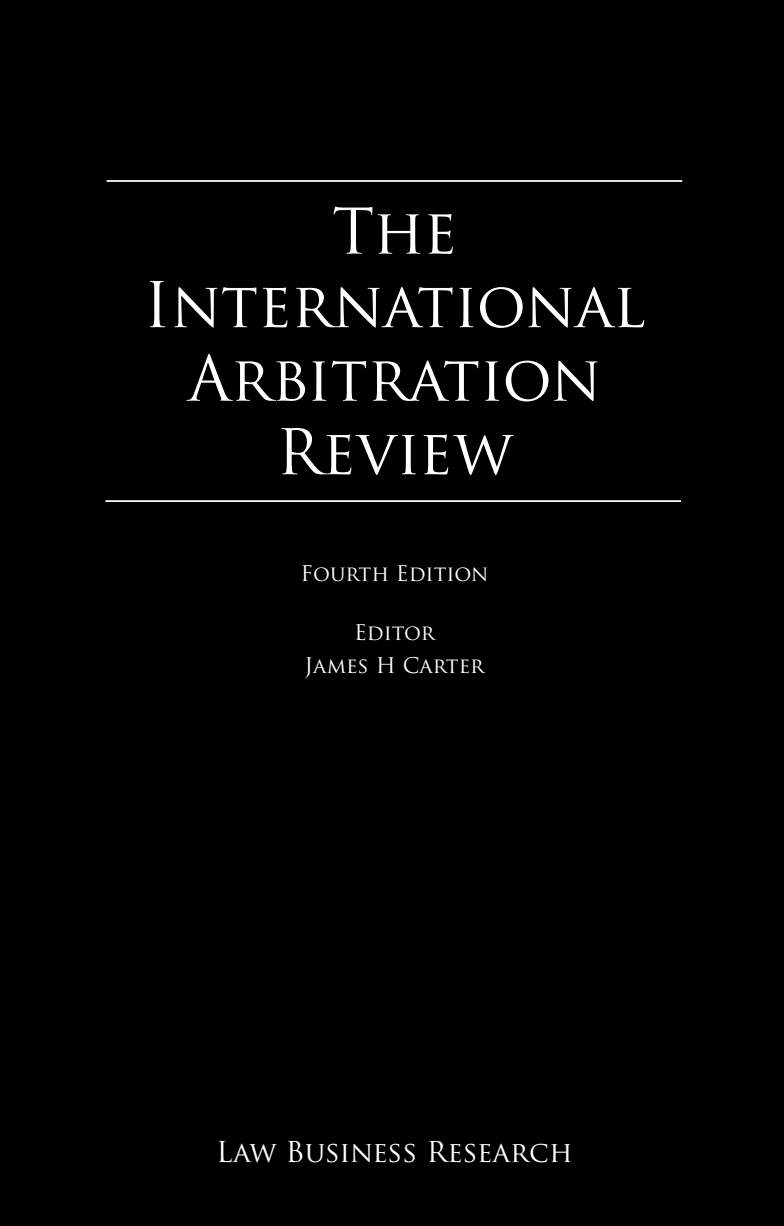
<style>
.page{position:relative;width:784px;height:1226px;background:#fff}
.page>*{position:absolute;margin:0;border:0;box-sizing:border-box;transform-origin:0 0}
.t1{font:61.25px/73.5px "Trajan Pro";letter-spacing:-.005em;color:#fff;text-align:center}
.t2{font:28px "Trajan Pro";color:#fff}
.t3{font:21px/33.2px "Trajan Pro";color:#fff;text-align:center}
</style>
<div class="page">
<div style="left:0;top:0;width:784px;height:1225px;background:#000"></div>
<hr style="left:105px;top:500px;width:576px;height:2px;background:#fff">
<hr style="left:107px;top:180px;width:575px;height:2px;background:#fff">
<p class="t1" style="left:143px;top:194px;width:504px">The<br>International<br>Arbitration<br>Review</p>
<p class="t3" style="left:301px;top:556px;width:189px">Fourth Edition</p>
<p class="t3" style="left:305px;top:615px;width:181px">Editor<br>James H Carter</p>
<p class="t2" style="left:216px;top:1133px;width:358px">Law Business Research</p>
</div>
